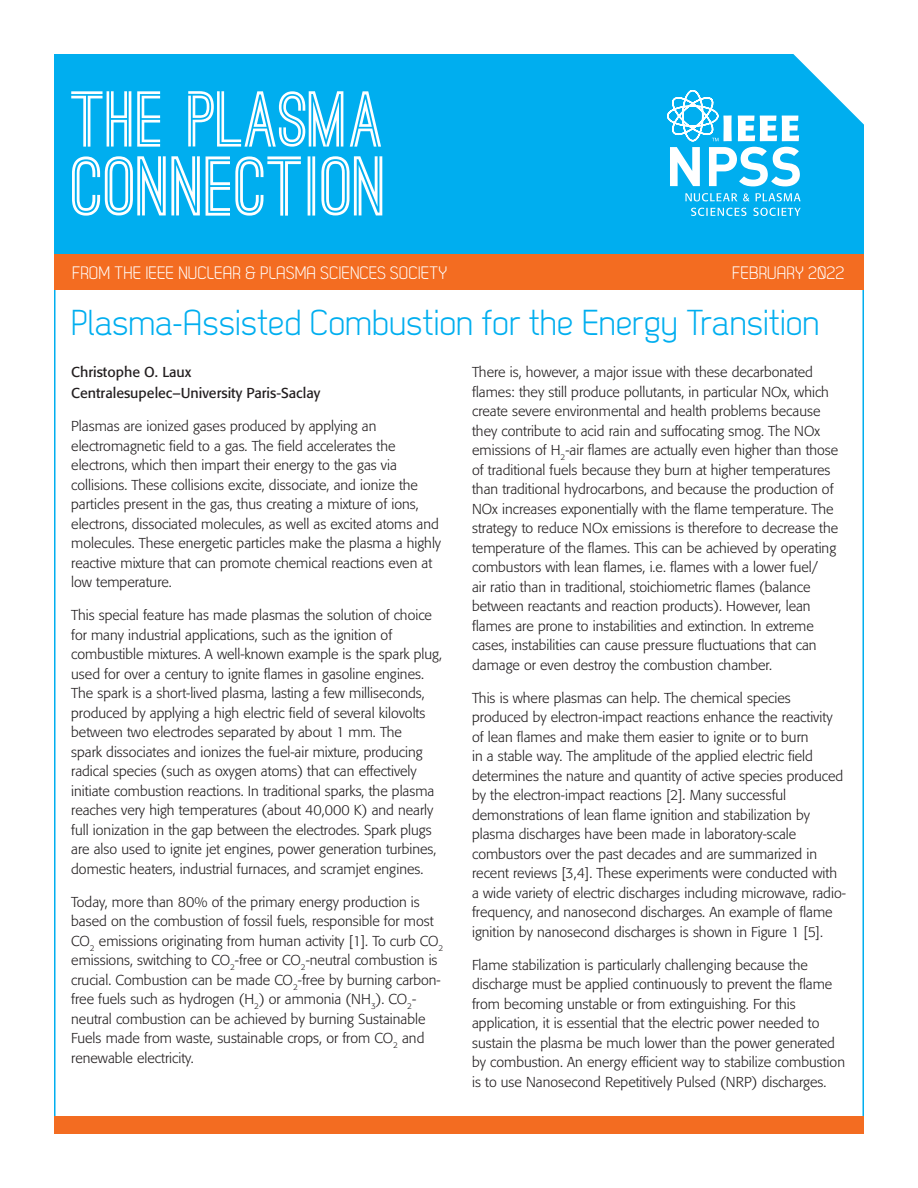
<style>
.page{position:relative;width:918px;height:1188px;background:#fff}
.page>*{position:absolute;margin:0;border:0;box-sizing:border-box;transform-origin:0 0}
.t1{font:700 80.25px "Ostrich Sans";color:#fff}
.t2{font:700 75px "Ostrich Sans";color:#fff}
.t3{font:36px "Dekar";color:#00aeef}
.t4{font:18px "Dekar";letter-spacing:.005em;color:#fff}
.Body{font:300 14.25px/19.5px "Formata";color:#231f20}
.Body-2{font:14.25px "Formata";color:#231f20}
</style>
<div class="page">
<div style="left:54px;top:54px;width:810px;height:236px;background:#00aeef"></div>
<div style="left:54px;top:254px;width:810px;height:36px;background:#f36c21"></div>
<div style="left:54px;top:1116px;width:810px;height:18px;background:#f36c21"></div>
<svg style="left:685px;top:193px;width:52px;height:8px"></svg>
<svg style="left:743px;top:193px;width:6px;height:8px"></svg>
<svg style="left:756px;top:193px;width:45px;height:8px"></svg>
<svg style="left:691px;top:208px;width:55px;height:8px"></svg>
<svg style="left:753px;top:208px;width:48px;height:8px"></svg>
<svg style="left:667px;top:54px;width:197px;height:132px"></svg>
<p class="t2" style="left:72px;top:91px;width:314px">The PLASMA</p>
<p class="t1" style="left:72px;top:156px;width:318px">CONNECTION</p>
<p class="t4" style="left:72px;top:263px;width:377px">FROM THE IEEE NUCLEAR &amp; PLASMA SCIENCES SOCIETY</p>
<p class="t4" style="left:732px;top:263px;width:114px">FEBRUARY 2022</p>
<p class="t3" style="left:71px;top:305px;width:750px">Plasma-Assisted Combustion for the Energy Transition</p>
<p class="Body-2" style="left:71px;top:364px;width:122px">Christophe O. Laux</p>
<p class="Body-2" style="left:71px;top:385px;width:251px">Centralesupelec–University Paris-Saclay</p>
<p class="Body" style="left:71px;top:417px;width:371px">Plasmas are ionized gases produced by applying an electromagnetic field to a gas. The field accelerates the electrons, which then impart their energy to the gas via collisions. These collisions excite, dissociate, and ionize the particles present in the gas, thus creating a mixture of ions, electrons, dissociated molecules, as well as excited atoms and molecules. These energetic particles make the plasma a highly reactive mixture that can promote chemical reactions even at low temperature.</p>
<p class="Body" style="left:71px;top:606px;width:372px">This special feature has made plasmas the solution of choice for many industrial applications, such as the ignition of combustible mixtures. A well-known example is the spark plug, used for over a century to ignite flames in gasoline engines.<br>The spark is a short-lived plasma, lasting a few milliseconds, produced by applying a high electric field of several kilovolts between two electrodes separated by about 1 mm. The<br>spark dissociates and ionizes the fuel-air mixture, producing radical species (such as oxygen atoms) that can effectively initiate combustion reactions. In traditional sparks, the plasma reaches very high temperatures (about 40,000 K) and nearly full ionization in the gap between the electrodes. Spark plugs are also used to ignite jet engines, power generation turbines, domestic heaters, industrial furnaces, and scramjet engines.</p>
<p class="Body" style="left:71px;top:892px;width:374px">Today, more than 80% of the primary energy production is based on the combustion of fossil fuels, responsible for most CO<sub>2</sub> emissions originating from human activity [1]. To curb CO<sub>2 </sub>emissions, switching to CO<sub>2</sub>-free or CO<sub>2</sub>-neutral combustion is crucial. Combustion can be made CO<sub>2</sub>-free by burning carbon&shy;free fuels such as hydrogen (H<sub>2</sub>) or ammonia (NH<sub>3</sub>). CO<sub>2</sub>- neutral combustion can be achieved by burning Sustainable Fuels made from waste, sustainable crops, or from CO<sub>2</sub> and renewable electricity.</p>
<p class="Body" style="left:472px;top:363px;width:368px">There is, however, a major issue with these decarbonated flames: they still produce pollutants, in particular NOx, which create severe environmental and health problems because they contribute to acid rain and suffocating smog. The NOx emissions of H<sub>2</sub>-air flames are actually even higher than those of traditional fuels because they burn at higher temperatures than traditional hydrocarbons, and because the production of NOx increases exponentially with the flame temperature. The strategy to reduce NOx emissions is therefore to decrease the temperature of the flames. This can be achieved by operating combustors with lean flames, i.e. flames with a lower fuel/<br>air ratio than in traditional, stoichiometric flames (balance between reactants and reaction products). However, lean flames are prone to instabilities and extinction. In extreme cases, instabilities can cause pressure fluctuations that can damage or even destroy the combustion chamber.</p>
<p class="Body" style="left:472px;top:688px;width:375px">This is where plasmas can help. The chemical species produced by electron-impact reactions enhance the reactivity of lean flames and make them easier to ignite or to burn<br>in a stable way. The amplitude of the applied electric field determines the nature and quantity of active species produced by the electron-impact reactions [2]. Many successful demonstrations of lean flame ignition and stabilization by plasma discharges have been made in laboratory-scale combustors over the past decades and are summarized in recent reviews [3,4]. These experiments were conducted with a wide variety of electric discharges including microwave, radio&shy;frequency, and nanosecond discharges. An example of flame ignition by nanosecond discharges is shown in Figure 1 [5].</p>
<p class="Body" style="left:472px;top:955px;width:374px">Flame stabilization is particularly challenging because the discharge must be applied continuously to prevent the flame from becoming unstable or from extinguishing. For this application, it is essential that the electric power needed to sustain the plasma be much lower than the power generated by combustion. An energy efficient way to stabilize combustion is to use Nanosecond Repetitively Pulsed (NRP) discharges.</p>
</div>
